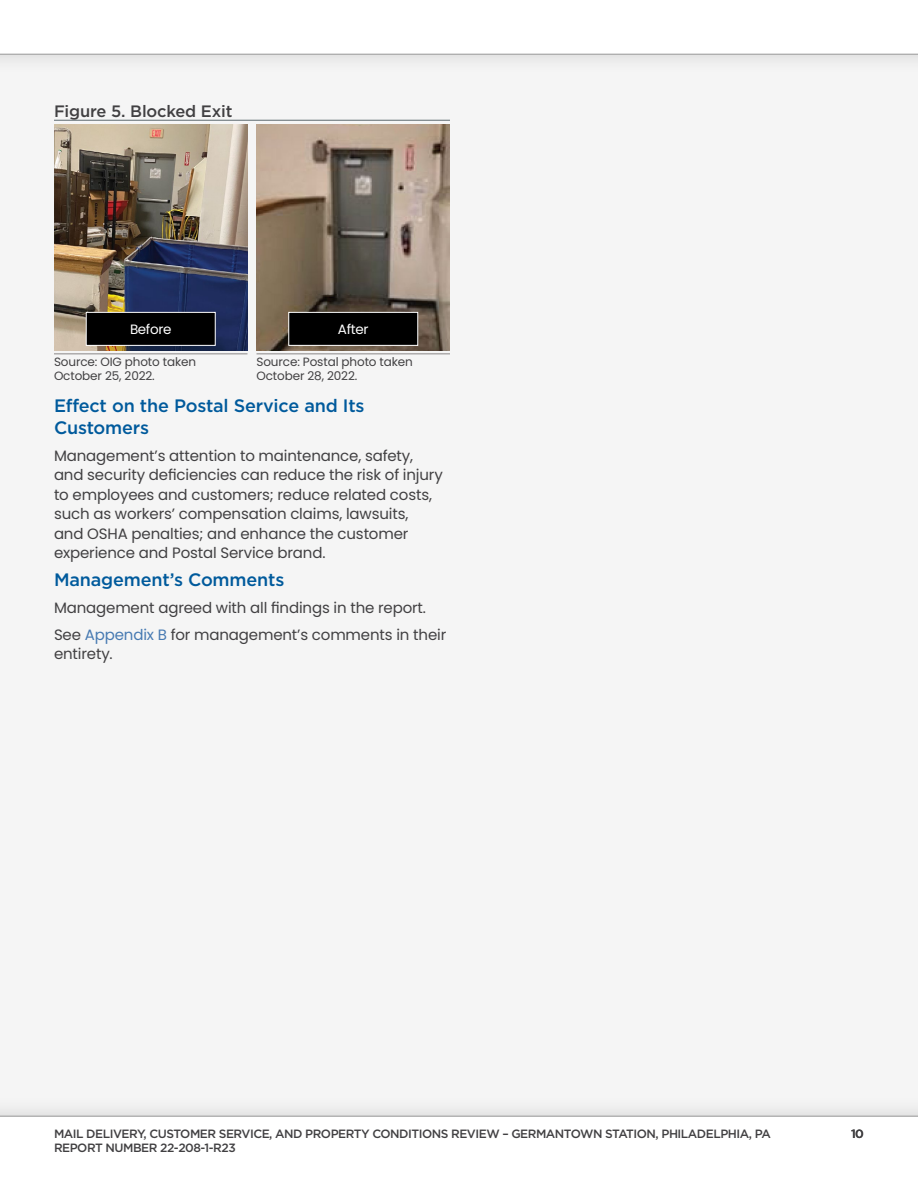
<style>
.page{position:relative;width:918px;height:1188px;background:#fff}
.page>*{position:absolute;margin:0;border:0;box-sizing:border-box;transform-origin:0 0}
.t1{font:500 18px/21.8px "Gotham";letter-spacing:-.01em;color:#005a9c}
.t2{font:500 16.5px "Gotham";letter-spacing:-.01em;color:#414042}
.t3{font:15px/19.5px "Poppins";letter-spacing:-.01em;color:#414042}
.t4{font:13.5px "Poppins";letter-spacing:-.025em;color:#fff}
.t5{font:500 12px "Gotham";letter-spacing:-.04em;color:#414042}
.t6{font:12px/13.5px "Poppins";letter-spacing:-.01em;color:#414042}
.s1{color:#477ab2}
</style>
<div class="page">
<div style="left:0;top:23px;width:918px;height:1115px;background:#f5f5f5"></div>
<div style="left:0;top:0;width:918px;height:75px;background:#efefef"></div>
<div style="left:0;top:0;width:918px;height:54px;background:#fff"></div>
<div style="left:0;top:1095px;width:918px;height:93px;background:#efefef"></div>
<div style="left:0;top:1116px;width:918px;height:72px;background:#fff"></div>
<hr style="left:54px;top:120px;width:396px;height:1px;background:#5d696f">
<hr style="left:54px;top:354px;width:194px;height:1px;background:#8a8687">
<hr style="left:256px;top:354px;width:194px;height:1px;background:#8a8687">
<img style="left:54px;top:125px;width:193px;height:226px">
<img style="left:256px;top:125px;width:193px;height:226px">
<div style="left:86px;top:312px;width:129px;height:33px;background:#000"></div>
<div style="left:86px;top:312px;width:130px;height:34px;border:1px solid #fff"></div>
<div style="left:289px;top:312px;width:129px;height:33px;background:#000"></div>
<div style="left:288px;top:312px;width:130px;height:34px;border:1px solid #fff"></div>
<p class="t2" style="left:54px;top:102px;width:180px">Figure 5. Blocked Exit</p>
<p class="t4" style="left:130px;top:322px;width:43px">Before</p>
<p class="t4" style="left:338px;top:322px;width:32px">After</p>
<p class="t6" style="left:54px;top:355px;width:144px">Source: OIG photo taken<br>October 25, 2022.</p>
<p class="t6" style="left:256px;top:355px;width:158px">Source: Postal photo taken<br>October 28, 2022.</p>
<p class="t1" style="left:54px;top:394px;width:312px">Effect on the Postal Service and Its<br>Customers</p>
<p class="t3" style="left:54px;top:446px;width:390px">Management’s attention to maintenance, safety, and security deficiencies can reduce the risk of injury to employees and customers; reduce related costs, such as workers’ compensation claims, lawsuits,<br>and OSHA penalties; and enhance the customer experience and Postal Service brand.</p>
<p class="t1" style="left:54px;top:568px;width:232px">Management’s Comments</p>
<p class="t3" style="left:54px;top:594px;width:394px;line-height:27px">Management agreed with all findings in the report.<br>See <span class="s1">Appendix B</span> for management’s comments in their</p>
<p class="t3" style="left:54px;top:644px;width:60px">entirety.</p>
<p class="t5" style="left:54px;top:1127px;width:718px">MAIL DELIVERY, CUSTOMER SERVICE, AND PROPERTY CONDITIONS REVIEW – GERMANTOWN STATION, PHILADELPHIA, PA</p>
<p class="t5" style="left:851px;top:1127px;width:14px">10</p>
<p class="t5" style="left:54px;top:1141px;width:183px">REPORT NUMBER 22-208-1-R23</p>
</div>
